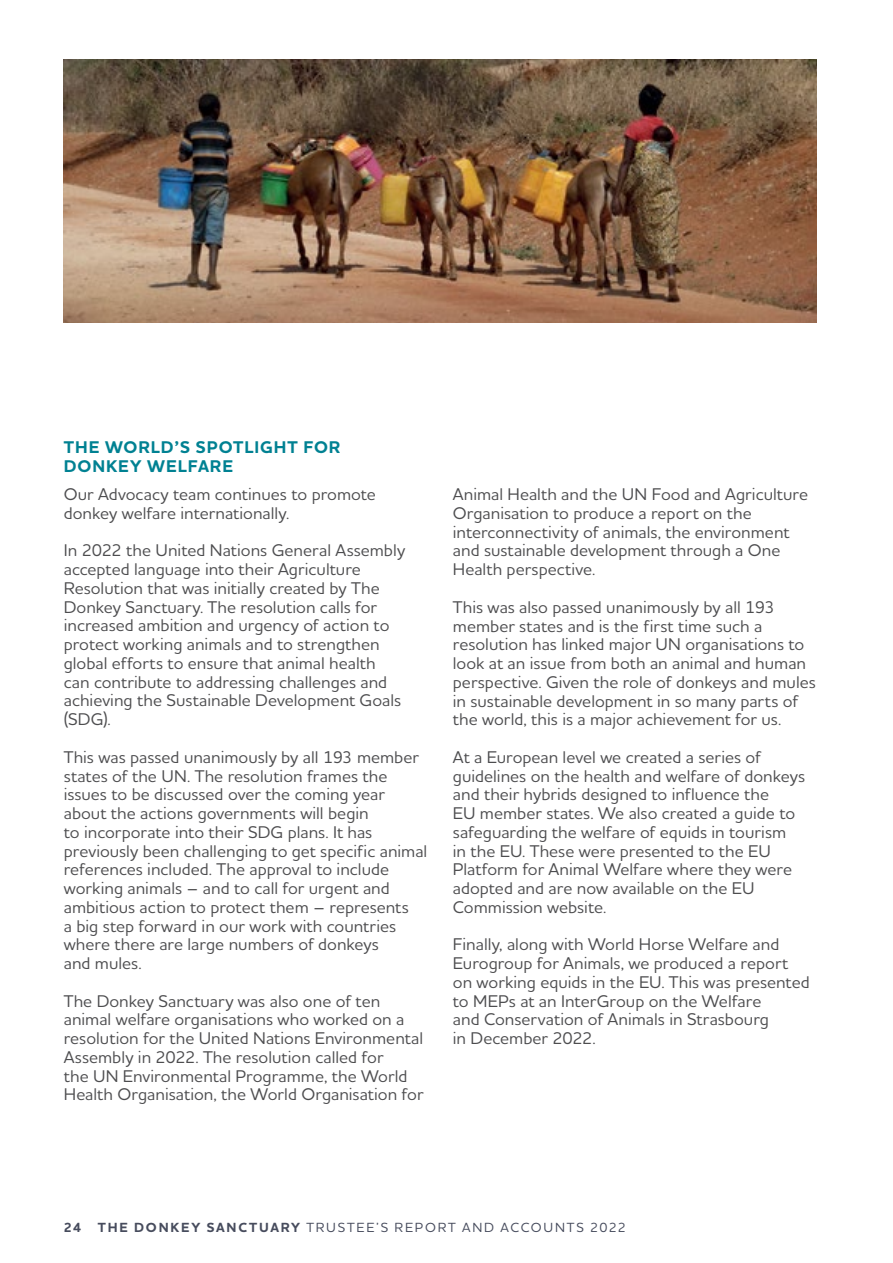
<style>
.page{position:relative;width:893px;height:1263px;background:#fff}
.page>*{position:absolute;margin:0;border:0;box-sizing:border-box;transform-origin:0 0}
.t1{font:500 17.25px/18.8px "Houschka Alt Pro";color:#4d4d4f}
.t2{font:700 17.25px/18.8px "Houschka Alt Pro";letter-spacing:.05em;color:#008192}
.t3{font:500 13.5px "Houschka Alt Pro";letter-spacing:.13em;color:#474c5d}
.s1{font-weight:700}
</style>
<div class="page">
<img style="left:64px;top:60px;width:752px;height:262px">
<p class="t2" style="left:64px;top:438px;width:278px">THE WORLD’S SPOTLIGHT FOR<br>DONKEY WELFARE</p>
<p class="t1" style="left:64px;top:485px;width:314px">Our Advocacy team continues to promote donkey welfare internationally.</p>
<p class="t1" style="left:64px;top:541px;width:343px">In 2022 the United Nations General Assembly accepted language into their Agriculture Resolution that was initially created by The Donkey Sanctuary. The resolution calls for increased ambition and urgency of action to protect working animals and to strengthen global efforts to ensure that animal health can contribute to addressing challenges and achieving the Sustainable Development Goals (SDG).</p>
<p class="t1" style="left:64px;top:747px;width:365px">This was passed unanimously by all 193 member states of the UN. The resolution frames the issues to be discussed over the coming year about the actions governments will begin<br>to incorporate into their SDG plans. It has previously been challenging to get specific animal references included. The approval to include working animals – and to call for urgent and ambitious action to protect them – represents<br>a big step forward in our work with countries where there are large numbers of donkeys<br>and mules.</p>
<p class="t1" style="left:64px;top:991px;width:361px">The Donkey Sanctuary was also one of ten animal welfare organisations who worked on a resolution for the United Nations Environmental Assembly in 2022. The resolution called for<br>the UN Environmental Programme, the World Health Organisation, the World Organisation for</p>
<p class="t1" style="left:453px;top:485px;width:357px">Animal Health and the UN Food and Agriculture Organisation to produce a report on the interconnectivity of animals, the environment and sustainable development through a One Health perspective.</p>
<p class="t1" style="left:453px;top:597px;width:364px">This was also passed unanimously by all 193 member states and is the first time such a resolution has linked major UN organisations to look at an issue from both an animal and human perspective. Given the role of donkeys and mules in sustainable development in so many parts of the world, this is a major achievement for us.</p>
<p class="t1" style="left:453px;top:747px;width:354px">At a European level we created a series of guidelines on the health and welfare of donkeys and their hybrids designed to influence the<br>EU member states. We also created a guide to safeguarding the welfare of equids in tourism<br>in the EU. These were presented to the EU Platform for Animal Welfare where they were adopted and are now available on the EU Commission website.</p>
<p class="t1" style="left:453px;top:935px;width:358px">Finally, along with World Horse Welfare and Eurogroup for Animals, we produced a report on working equids in the EU. This was presented to MEPs at an InterGroup on the Welfare<br>and Conservation of Animals in Strasbourg<br>in December 2022.</p>
<p class="t3" style="left:64px;top:1219px;width:564px"><span class="s1">24 THE DONKEY SANCTUARY</span> TRUSTEE’S REPORT AND ACCOUNTS 2022</p>
</div>
